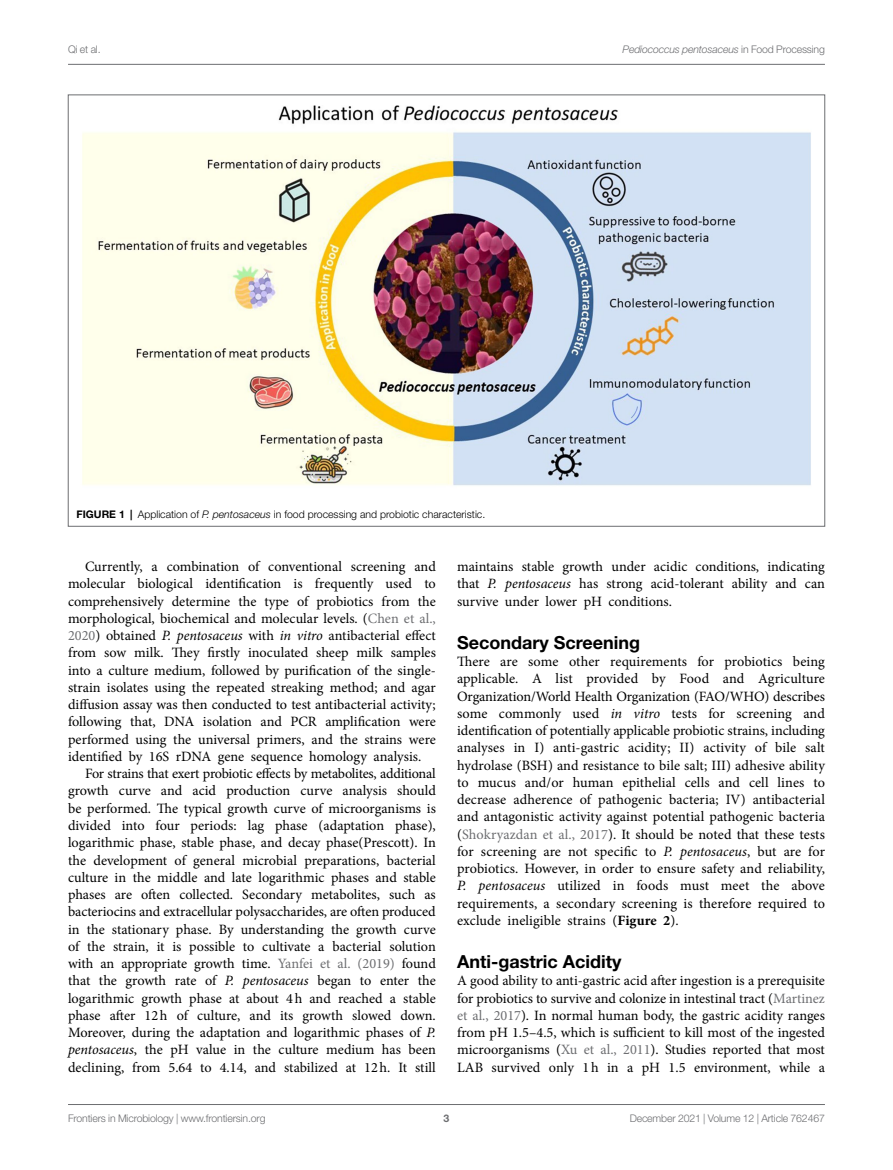
<style>
.page{position:relative;width:893px;height:1170px;background:#fff}
.page>*{position:absolute;margin:0;border:0;box-sizing:border-box;transform-origin:0 0}
.HEAD_2{font:700 18px "Helvetica Neue LT Std";color:#000}
.TEXT{font:14.25px/17.2px "Minion Pro";color:#000;text-align:justify}
.TEXT_FLUSH{font:14.25px/17.2px "Minion Pro";color:#000;text-align:justify}
.t1{font:300 10.5px "Helvetica Neue LT Std";letter-spacing:-.015em;color:#6d6e71}
.FIG_LEG{font:300 10.5px "Helvetica Neue LT Std";color:#000}
.t2{font:italic 300 10.5px "Helvetica Neue LT Std";letter-spacing:-.015em;color:#6d6e71}
.t3{font:700 10.5px "Helvetica Neue LT Std";color:#6d6e71}
.s1{font-style:normal}
.s2{font-weight:700}
.s3{font-style:italic}
.s4{color:#6d6e71}
</style>
<div class="page">
<hr style="left:68px;top:64px;width:757px;height:1px;background:#6d6e71">
<hr style="left:68px;top:1104px;width:757px;height:1px;background:#6d6e71">
<img style="left:82px;top:105px;width:729px;height:381px">
<p class="t1" style="left:68px;top:42px;width:34px">Qi et al.</p>
<p class="t2" style="left:623px;top:43px;width:204px">Pediococcus pentosaceus <span class="s1">in Food Processing</span></p>
<p class="FIG_LEG" style="left:77px;top:507px;width:410px"><span class="s2">FIGURE 1 |</span> Application of <span class="s3">P. pentosaceus</span> in food processing and probiotic characteristic.</p>
<p class="TEXT" style="left:68px;top:558px;width:369px;text-indent:17px">Currently, a combination of conventional screening and molecular biological identification is frequently used to comprehensively determine the type of probiotics from the morphological, biochemical and molecular levels. (<span class="s4">Chen et al., 2020</span>) obtained <span class="s3">P. pentosaceus</span> with <span class="s3">in vitro</span> antibacterial effect from sow milk. They firstly inoculated sheep milk samples into a culture medium, followed by purification of the single&shy;strain isolates using the repeated streaking method; and agar diffusion assay was then conducted to test antibacterial activity; following that, DNA isolation and PCR amplification were performed using the universal primers, and the strains were identified by 16S rDNA gene sequence homology analysis.</p>
<p class="TEXT" style="left:68px;top:765px;width:369px;text-indent:17px">For strains that exert probiotic effects by metabolites, additional growth curve and acid production curve analysis should be performed. The typical growth curve of microorganisms is divided into four periods: lag phase (adaptation phase), logarithmic phase, stable phase, and decay phase(Prescott). In the development of general microbial preparations, bacterial culture in the middle and late logarithmic phases and stable phases are often collected. Secondary metabolites, such as bacteriocins and extracellular polysaccharides, are often produced in the stationary phase. By understanding the growth curve of the strain, it is possible to cultivate a bacterial solution with an appropriate growth time. <span class="s4">Yanfei et al. (2019)</span> found that the growth rate of <span class="s3">P. pentosaceus</span> began to enter the logarithmic growth phase at about 4h and reached a stable phase after 12h of culture, and its growth slowed down.<br>Moreover, during the adaptation and logarithmic phases of <span class="s3">P. pentosaceus</span>, the pH value in the culture medium has been declining, from 5.64 to 4.14, and stabilized at 12h. It still</p>
<p class="TEXT" style="left:457px;top:558px;width:369px">maintains stable growth under acidic conditions, indicating that <span class="s3">P. pentosaceus</span> has strong acid-tolerant ability and can survive under lower pH conditions.</p>
<p class="HEAD_2" style="left:457px;top:631px;width:185px">Secondary Screening</p>
<p class="TEXT_FLUSH" style="left:457px;top:653px;width:369px">There are some other requirements for probiotics being applicable. A list provided by Food and Agriculture Organization/World Health Organization (FAO/WHO) describes some commonly used <span class="s3">in vitro</span> tests for screening and identification of potentially applicable probiotic strains, including analyses in I) anti-gastric acidity; II) activity of bile salt hydrolase (BSH) and resistance to bile salt; III) adhesive ability to mucus and/or human epithelial cells and cell lines to decrease adherence of pathogenic bacteria; IV) antibacterial and antagonistic activity against potential pathogenic bacteria (<span class="s4">Shokryazdan et al., 2017</span>). It should be noted that these tests for screening are not specific to <span class="s3">P. pentosaceus</span>, but are for probiotics. However, in order to ensure safety and reliability, <span class="s3">P. pentosaceus</span> utilized in foods must meet the above requirements, a secondary screening is therefore required to exclude ineligible strains (<span class="s2">Figure 2</span>).</p>
<p class="HEAD_2" style="left:457px;top:950px;width:166px">Anti-gastric Acidity</p>
<p class="TEXT_FLUSH" style="left:457px;top:972px;width:369px">A good ability to anti-gastric acid after ingestion is a prerequisite for probiotics to survive and colonize in intestinal tract (<span class="s4">Martinez et al., 2017</span>). In normal human body, the gastric acidity ranges from pH 1.5–4.5, which is sufficient to kill most of the ingested microorganisms (<span class="s4">Xu et al., 2011</span>). Studies reported that most LAB survived only 1h in a pH 1.5 environment, while a</p>
<p class="t1" style="left:68px;top:1111px;width:199px">Frontiers in Microbiology | www.frontiersin.org</p>
<p class="t3" style="left:444px;top:1111px;width:7px">3</p>
<p class="t1" style="left:630px;top:1111px;width:197px">December 2021 | Volume 12 | Article 762467</p>
</div>
